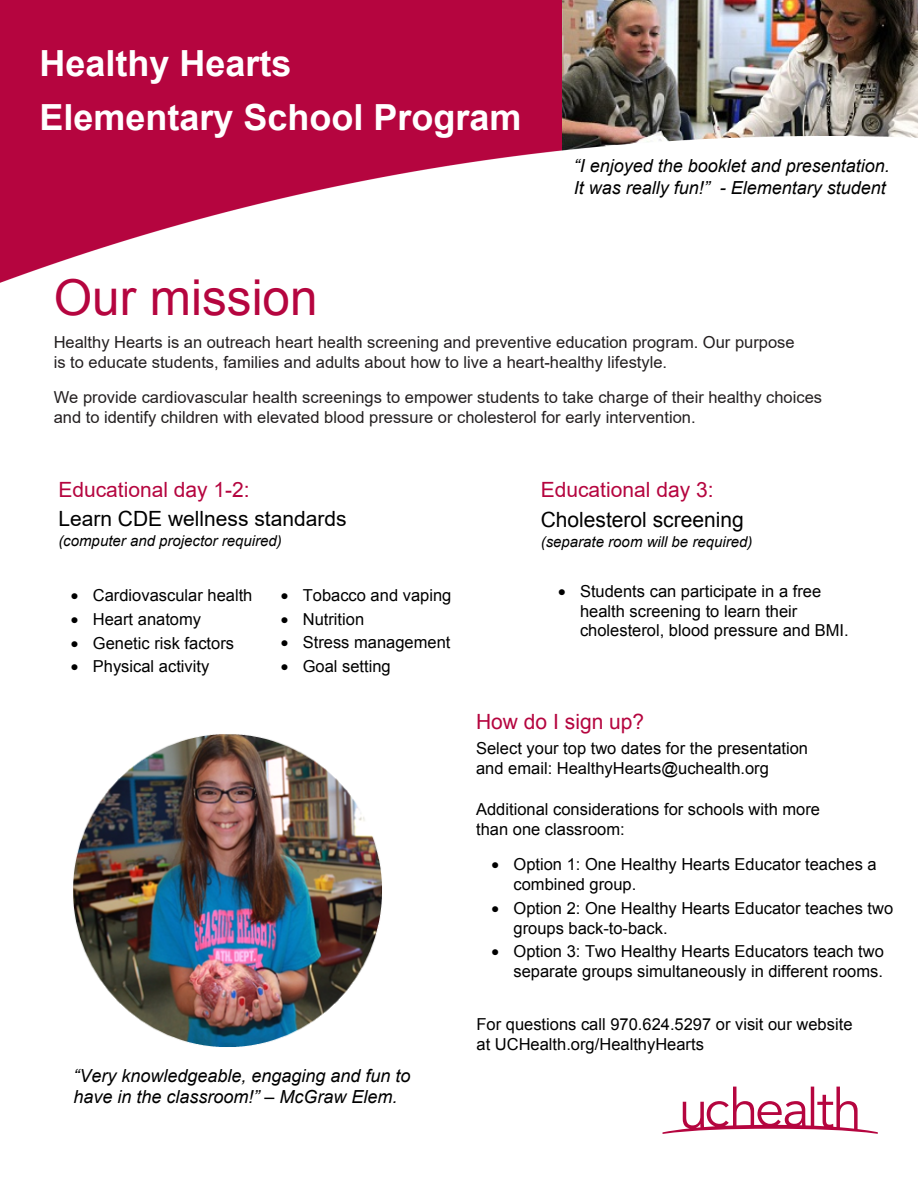
<style>
.page{position:relative;width:918px;height:1188px;background:#fff}
.page>*{position:absolute;margin:0;border:0;box-sizing:border-box;transform-origin:0 0}
.Headline_Regular_15{font:49.5px "Arial";color:#b5053f}
.Headline_Bold_12_14{font:700 36px/54px "Arial";color:#fff}
.Headline_Regular_15-2{font:21px/28.5px "Arial";color:#000}
.t1{font:21px "Arial";color:#b5053f}
.t2{font:italic 18px/21.6px "Arial";color:#000}
.t3{font:16.5px/19.8px "Arial";color:#000}
.Headline_Regular_15-3{font:16.5px/19.8px "Arial";color:#231f20}
.Headline_Regular_15-4{font:16.5px "Arial";color:#000}
.Headline_Regular_15-5{font:italic 15px "Arial";color:#000}
.s1{color:#b5053f}
.s2{font-style:inherit}
</style>
<div class="page">
<img style="left:561px;top:0;width:357px;height:136px">
<div style="left:0;top:0;width:561px;height:350px;background:#b5053f"></div>
<img style="left:0;top:136px;width:918px;height:998px">
<svg style="left:663px;top:1087px;width:214px;height:47px"></svg>
<img style="left:72px;top:733px;width:310px;height:314px">
<p class="Headline_Bold_12_14" style="left:39px;top:37px;width:484px">Healthy Hearts<br>Elementary School Program</p>
<p class="t2" style="left:574px;top:155px;width:318px">“I enjoyed the booklet and presentation.<br>It was really fun!” - Elementary student</p>
<p class="Headline_Regular_15" style="left:54px;top:265px;width:266px">Our mission</p>
<p class="Headline_Regular_15-3" style="left:54px;top:332px;width:743px">Healthy Hearts is an outreach heart health screening and preventive education program. Our purpose is to educate students, families and adults about how to live a heart-healthy lifestyle.</p>
<p class="Headline_Regular_15-3" style="left:54px;top:387px;width:770px">We provide cardiovascular health screenings to empower students to take charge of their healthy choices and to identify children with elevated blood pressure or cholesterol for early intervention.</p>
<p class="Headline_Regular_15-2" style="left:58px;top:476px;width:290px"><span class="s1">Educational day 1-2:<br></span>Learn CDE wellness standards</p>
<p class="Headline_Regular_15-5" style="left:58px;top:531px;width:225px">(computer and projector required)</p>
<p class="Headline_Regular_15-4" style="left:71px;top:585px;width:183px">• Cardiovascular health</p>
<p class="Headline_Regular_15-4" style="left:71px;top:608px;width:132px">• Heart <span class="s2">a</span>natomy</p>
<p class="Headline_Regular_15-4" style="left:71px;top:632px;width:165px">• Genetic risk factors</p>
<p class="Headline_Regular_15-4" style="left:71px;top:656px;width:140px">• Physical activity</p>
<p class="Headline_Regular_15-4" style="left:281px;top:584px;width:172px">• Tobacco and vaping</p>
<p class="t3" style="left:281px;top:609px;width:85px">• Nutrition</p>
<p class="t3" style="left:281px;top:633px;width:171px">• Stre<span class="s2">ss</span> management</p>
<p class="t3" style="left:281px;top:656px;width:112px">• Goal setting</p>
<p class="t2" style="left:73px;top:1065px;width:339px">“Very knowledgeable, engaging and fun to have in the classroom!” – McGraw Elem.</p>
<p class="t1" style="left:541px;top:475px;width:174px">Educational day 3:</p>
<p class="Headline_Regular_15-2" style="left:541px;top:506px;width:205px">Cholesterol screening</p>
<p class="Headline_Regular_15-5" style="left:541px;top:532px;width:213px">(separate room will be required)</p>
<p class="t3" style="left:580px;top:581px;width:270px;text-indent:-22px">• Students can participate in a free health screening to learn their cholesterol, blood pressure and BMI.</p>
<p class="t1" style="left:476px;top:708px;width:170px">How do I sign up?</p>
<p class="t3" style="left:476px;top:739px;width:334px">Select your top two dates for the presentation and email: HealthyHearts@uchealth.org</p>
<p class="t3" style="left:476px;top:800px;width:345px">Additional considerations for schools with more than one classroom:</p>
<p class="t3" style="left:514px;top:855px;width:365px;text-indent:-22px">• Option 1: One Healthy Hearts Educator teaches a combined group.</p>
<p class="t3" style="left:514px;top:898px;width:381px;text-indent:-22px">• Option 2: One Healthy Hearts Educator teaches two groups back-to-back.</p>
<p class="t3" style="left:492px;top:942px;width:394px;text-align:right">• Option 3: Two Healthy Hearts Educators teach two separate groups simultaneously in different rooms.</p>
<p class="t3" style="left:477px;top:1014px;width:378px">For questions call 970.624.5297 or visit our website at UCHealth.org/HealthyHearts</p>
</div>
